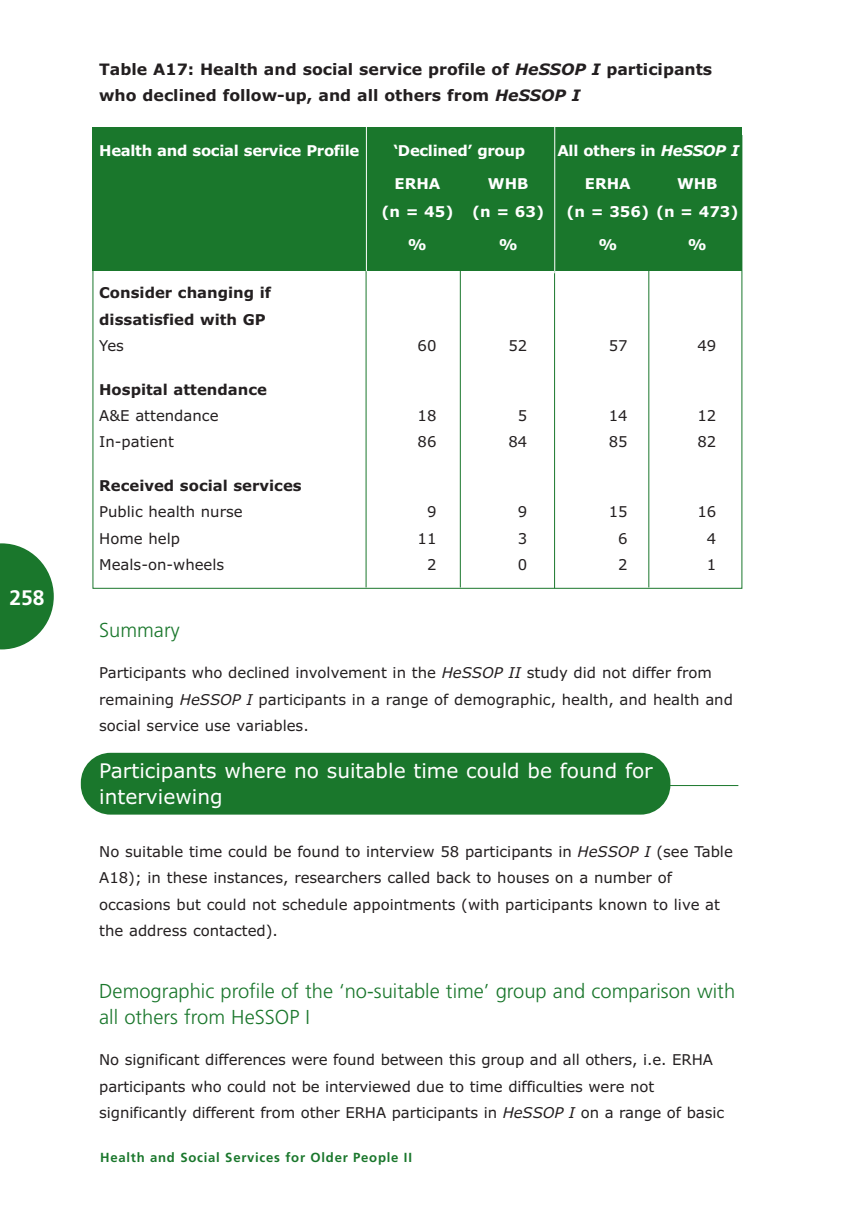
<style>
.page{position:relative;width:847px;height:1210px;background:#fff}
.page>*{position:absolute;margin:0;border:0;box-sizing:border-box;transform-origin:0 0}
.t1{font:700 21px "Frutiger";color:#fff}
.t2{font:300 20.12px/26.2px "Frutiger";color:#1a772c}
.t3{font:20.12px/26.2px "Verdana";color:#fff}
.t4{font:700 15.75px/26.2px "Verdana";color:#231f20}
.t5{font:14.88px/26.2px "Verdana";color:#231f20}
.t6{font:700 14.88px "Verdana";letter-spacing:-.02em;color:#fff}
.t7{font:700 14.88px/26.2px "Verdana";color:#231f20}
.t8{font:700 13.12px "Frutiger";letter-spacing:.055em;color:#1a772c}
.s1{font-style:italic}
</style>
<div class="page">
<hr style="left:106px;top:785px;width:632px;height:1px;background:#1a772c">
<div style="left:81px;top:752px;width:589px;height:62px;background:#1a772c;border-radius:30px"></div>
<div style="left:92px;top:127px;width:650px;height:144px;background:#1a772c"></div>
<hr style="left:366px;top:215px;width:1px;height:372px;background:#1a772c">
<hr style="left:460px;top:215px;width:1px;height:372px;background:#1a772c">
<hr style="left:554px;top:215px;width:1px;height:373px;background:#1a772c">
<hr style="left:648px;top:215px;width:1px;height:372px;background:#1a772c">
<svg style="left:0;top:543px;width:54px;height:106px"></svg>
<hr style="left:366px;top:121px;width:1px;height:150px;background:#fff">
<hr style="left:554px;top:124px;width:1px;height:149px;background:#fff">
<h1 class="t1" style="left:9px;top:589px;width:37px">258</h1>
<p class="t4" style="left:99px;top:58px;width:615px">Table A17: Health and social service profile of <span class="s1">HeSSOP I</span> participants who declined follow-up, and all others from <span class="s1">HeSSOP I</span></p>
<p class="t6" style="left:99px;top:144px;width:262px">Health and social service Profile</p>
<p class="t6" style="left:393px;top:144px;width:133px">‘Declined’ group</p>
<p class="t6" style="left:557px;top:144px;width:183px">All others in <span class="s1">HeSSOP I</span></p>
<p class="t6" style="left:395px;top:177px;width:47px">ERHA</p>
<p class="t6" style="left:488px;top:177px;width:42px">WHB</p>
<p class="t6" style="left:585px;top:177px;width:47px">ERHA</p>
<p class="t6" style="left:677px;top:177px;width:42px">WHB</p>
<p class="t6" style="left:381px;top:205px;width:73px">(n = 45)</p>
<p class="t6" style="left:472px;top:205px;width:73px">(n = 63)</p>
<p class="t6" style="left:567px;top:205px;width:174px">(n = 356) (n = 473)</p>
<p class="t6" style="left:408px;top:238px;width:20px">%</p>
<p class="t6" style="left:499px;top:238px;width:20px">%</p>
<p class="t6" style="left:598px;top:238px;width:20px">%</p>
<p class="t6" style="left:688px;top:238px;width:20px">%</p>
<p class="t7" style="left:99px;top:281px;width:174px">Consider changing if dissatisfied with GP</p>
<p class="t5" style="left:99px;top:333px;width:26px">Yes</p>
<p class="t5" style="left:418px;top:333px;width:20px">60</p>
<p class="t5" style="left:508px;top:333px;width:20px">52</p>
<p class="t5" style="left:609px;top:333px;width:20px">57</p>
<p class="t5" style="left:697px;top:333px;width:20px">49</p>
<p class="t7" style="left:99px;top:377px;width:169px">Hospital attendance</p>
<p class="t5" style="left:99px;top:403px;width:121px">A&amp;E attendance</p>
<p class="t5" style="left:418px;top:403px;width:20px">18</p>
<p class="t5" style="left:518px;top:403px;width:11px">5</p>
<p class="t5" style="left:609px;top:403px;width:20px">14</p>
<p class="t5" style="left:698px;top:403px;width:20px">12</p>
<p class="t5" style="left:99px;top:430px;width:76px">In-patient</p>
<p class="t5" style="left:418px;top:430px;width:20px">86</p>
<p class="t5" style="left:508px;top:430px;width:20px">84</p>
<p class="t5" style="left:609px;top:430px;width:20px">85</p>
<p class="t5" style="left:697px;top:430px;width:20px">82</p>
<p class="t7" style="left:99px;top:473px;width:204px">Received social services</p>
<p class="t5" style="left:99px;top:500px;width:145px">Public health nurse</p>
<p class="t5" style="left:427px;top:500px;width:11px">9</p>
<p class="t5" style="left:518px;top:500px;width:11px">9</p>
<p class="t5" style="left:609px;top:500px;width:20px">15</p>
<p class="t5" style="left:698px;top:500px;width:20px">16</p>
<p class="t5" style="left:99px;top:526px;width:82px">Home help</p>
<p class="t5" style="left:418px;top:526px;width:20px">11</p>
<p class="t5" style="left:518px;top:526px;width:11px">3</p>
<p class="t5" style="left:618px;top:526px;width:11px">6</p>
<p class="t5" style="left:707px;top:526px;width:11px">4</p>
<p class="t5" style="left:99px;top:552px;width:127px">Meals-on-wheels</p>
<p class="t5" style="left:427px;top:552px;width:11px">2</p>
<p class="t5" style="left:518px;top:552px;width:11px">0</p>
<p class="t5" style="left:618px;top:552px;width:11px">2</p>
<p class="t5" style="left:707px;top:552px;width:11px">1</p>
<h2 class="t2" style="left:99px;top:618px;width:82px">Summary</h2>
<p class="t5" style="left:99px;top:661px;width:635px">Participants who declined involvement in the <span class="s1">HeSSOP II</span> study did not differ from remaining <span class="s1">HeSSOP I</span> participants in a range of demographic, health, and health and social service use variables.</p>
<h2 class="t3" style="left:99px;top:759px;width:555px">Participants where no suitable time could be found for interviewing</h2>
<p class="t5" style="left:99px;top:839px;width:635px">No suitable time could be found to interview 58 participants in <span class="s1">HeSSOP I</span> (see Table A18); in these instances, researchers called back to houses on a number of occasions but could not schedule appointments (with participants known to live at the address contacted).</p>
<h2 class="t2" style="left:99px;top:979px;width:638px">Demographic profile of the ‘no-suitable time’ group and comparison with all others from HeSSOP I</h2>
<p class="t5" style="left:99px;top:1047px;width:626px">No significant differences were found between this group and all others, i.e. ERHA participants who could not be interviewed due to time difficulties were not significantly different from other ERHA participants in <span class="s1">HeSSOP I</span> on a range of basic</p>
<p class="t8" style="left:100px;top:1151px;width:313px">Health and Social Services for Older People II</p>
</div>
